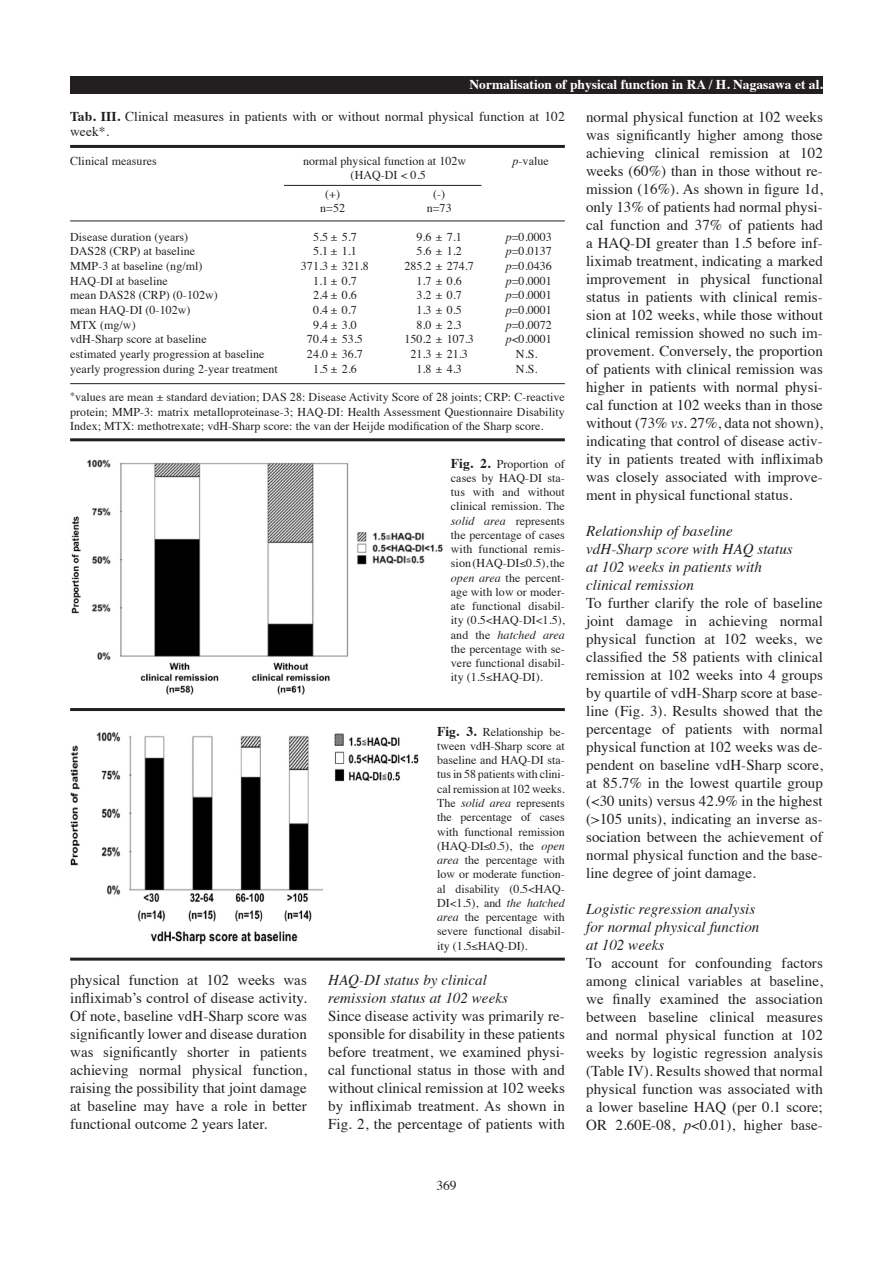
<style>
.page{position:relative;width:893px;height:1263px;background:#fff}
.page>*{position:absolute;margin:0;border:0;box-sizing:border-box;transform-origin:0 0}
.t1{font:15px/18px "Times";color:#231f20;text-align:justify}
.t2{font:italic 15px/18px "Times";letter-spacing:.005em;color:#231f20}
.t3{font:13.5px/15.8px "Times";letter-spacing:.005em;color:#231f20}
.t4{font:700 13.5px "Times";color:#fff}
.t5{font:12px/14.2px "Times";letter-spacing:.005em;color:#231f20;text-align:justify}
.s1{font-weight:700}
.s2{font-style:italic}
.s3{font-weight:700;font-size:13.5px}
</style>
<div class="page">
<div style="left:70px;top:77px;width:753px;height:17px;background:#231f20"></div>
<hr style="left:284px;top:185px;width:197px;height:1px;background:#231f20">
<hr style="left:70px;top:145px;width:495px;height:3px;background:#231f20">
<hr style="left:70px;top:221px;width:495px;height:1px;background:#231f20">
<hr style="left:70px;top:383px;width:495px;height:1px;background:#231f20">
<hr style="left:70px;top:438px;width:495px;height:3px;background:#231f20">
<img style="left:71px;top:459px;width:372px;height:236px">
<img style="left:70px;top:732px;width:349px;height:213px">
<hr style="left:70px;top:708px;width:495px;height:3px;background:#231f20">
<hr style="left:70px;top:958px;width:495px;height:3px;background:#231f20">
<p class="t4" style="left:469px;top:71px;width:355px">Normalisation of physical function in RA / H. Nagasawa et al.</p>
<p class="t3" style="left:70px;top:107px;width:496px"><span class="s1">Tab. III.</span> Clinical measures in patients with or without normal physical function at 102 week*.</p>
<p class="t5" style="left:70px;top:153px;width:88px">Clinical measures</p>
<p class="t5" style="left:303px;top:153px;width:165px">normal physical function at 102w</p>
<p class="t5" style="left:512px;top:153px;width:38px"><span class="s2">p</span>-value</p>
<p class="t5" style="left:351px;top:167px;width:77px">(HAQ-DI &lt; 0.5</p>
<p class="t5" style="left:325px;top:186px;width:16px">(+)</p>
<p class="t5" style="left:433px;top:186px;width:14px">(-)</p>
<p class="t5" style="left:320px;top:200px;width:26px">n=52</p>
<p class="t5" style="left:427px;top:200px;width:26px">n=73</p>
<p class="t5" style="left:70px;top:228px;width:120px">Disease duration (years)</p>
<p class="t5" style="left:313px;top:228px;width:45px">5.5 ± 5.7</p>
<p class="t5" style="left:416px;top:228px;width:47px">9.6 ± 7.1</p>
<p class="t5" style="left:506px;top:228px;width:48px"><span class="s2">p</span>=0.0003</p>
<p class="t5" style="left:70px;top:243px;width:126px">DAS28 (CRP) at baseline</p>
<p class="t5" style="left:313px;top:243px;width:45px">5.1 ± 1.1</p>
<p class="t5" style="left:416px;top:243px;width:47px">5.6 ± 1.2</p>
<p class="t5" style="left:506px;top:243px;width:48px"><span class="s2">p</span>=0.0137</p>
<p class="t5" style="left:70px;top:258px;width:134px">MMP-3 at baseline (ng/ml)</p>
<p class="t5" style="left:301px;top:258px;width:70px">371.3 ± 321.8</p>
<p class="t5" style="left:404px;top:258px;width:71px">285.2 ± 274.7</p>
<p class="t5" style="left:506px;top:258px;width:48px"><span class="s2">p</span>=0.0436</p>
<p class="t5" style="left:70px;top:273px;width:99px">HAQ-DI at baseline</p>
<p class="t5" style="left:313px;top:273px;width:45px">1.1 ± 0.7</p>
<p class="t5" style="left:416px;top:273px;width:47px">1.7 ± 0.6</p>
<p class="t5" style="left:506px;top:273px;width:48px"><span class="s2">p</span>=0.0001</p>
<p class="t5" style="left:70px;top:287px;width:149px">mean DAS28 (CRP) (0-102w)</p>
<p class="t5" style="left:313px;top:287px;width:45px">2.4 ± 0.6</p>
<p class="t5" style="left:416px;top:287px;width:47px">3.2 ± 0.7</p>
<p class="t5" style="left:506px;top:287px;width:48px"><span class="s2">p</span>=0.0001</p>
<p class="t5" style="left:70px;top:302px;width:122px">mean HAQ-DI (0-102w)</p>
<p class="t5" style="left:313px;top:302px;width:45px">0.4 ± 0.7</p>
<p class="t5" style="left:416px;top:302px;width:47px">1.3 ± 0.5</p>
<p class="t5" style="left:506px;top:302px;width:48px"><span class="s2">p</span>=0.0001</p>
<p class="t5" style="left:70px;top:317px;width:67px">MTX (mg/w)</p>
<p class="t5" style="left:313px;top:317px;width:45px">9.4 ± 3.0</p>
<p class="t5" style="left:416px;top:317px;width:47px">8.0 ± 2.3</p>
<p class="t5" style="left:506px;top:317px;width:48px"><span class="s2">p</span>=0.0072</p>
<p class="t5" style="left:70px;top:331px;width:138px">vdH-Sharp score at baseline</p>
<p class="t5" style="left:307px;top:331px;width:57px">70.4 ± 53.5</p>
<p class="t5" style="left:404px;top:331px;width:71px">150.2 ± 107.3</p>
<p class="t5" style="left:506px;top:331px;width:48px"><span class="s2">p</span>&lt;0.0001</p>
<p class="t5" style="left:70px;top:346px;width:196px">estimated yearly progression at baseline</p>
<p class="t5" style="left:307px;top:346px;width:57px">24.0 ± 36.7</p>
<p class="t5" style="left:410px;top:346px;width:59px">21.3 ± 21.3</p>
<p class="t5" style="left:516px;top:346px;width:23px">N.S.</p>
<p class="t5" style="left:70px;top:361px;width:209px">yearly progression during 2-year treatment</p>
<p class="t5" style="left:313px;top:361px;width:45px">1.5 ± 2.6</p>
<p class="t5" style="left:416px;top:361px;width:47px">1.8 ± 4.3</p>
<p class="t5" style="left:516px;top:361px;width:23px">N.S.</p>
<p class="t5" style="left:70px;top:389px;width:496px"><sup>*</sup>values are mean ± standard deviation; DAS 28: Disease Activity Score of 28 joints; CRP: C-reactive protein; MMP-3: matrix metalloproteinase-3; HAQ-DI: Health Assessment Questionnaire Disability Index; MTX: methotrexate; vdH-Sharp score: the van der Heijde modification of the Sharp score.</p>
<p class="t5" style="left:451px;top:455px;width:115px"><span class="s3">Fig. 2.</span> Proportion of cases by HAQ-DI sta&shy;tus with and without clinical remission. The <span class="s2">solid area</span> represents the percentage of cases with functional remis&shy;sion (HAQ-DI≤0.5), the <span class="s2">open area</span> the percent&shy;age with low or moder&shy;ate functional disabil&shy;ity (0.5&lt;HAQ-DI&lt;1.5), and the <span class="s2">hatched area </span>the percentage with se&shy;vere functional disabil&shy;ity (1.5≤HAQ-DI).</p>
<p class="t5" style="left:437px;top:723px;width:129px"><span class="s3">Fig. 3.</span> Relationship be&shy;tween vdH-Sharp score at baseline and HAQ-DI sta&shy;tus in 58 patients with clini&shy;cal remission at 102 weeks.<br>The <span class="s2">solid area</span> represents the percentage of cases with functional remission (HAQ-DI≤0.5), the <span class="s2">open area</span> the percentage with low or moderate function&shy;al disability (0.5&lt;HAQ-DI&lt;1.5), and <span class="s2">the hatched area</span> the percentage with severe functional disabil&shy;ity (1.5≤HAQ-DI).</p>
<p class="t1" style="left:70px;top:970px;width:238px">physical function at 102 weeks was infliximab’s control of disease activity.<br>Of note, baseline vdH-Sharp score was significantly lower and disease duration was significantly shorter in patients achieving normal physical function, raising the possibility that joint damage at baseline may have a role in better functional outcome 2 years later.</p>
<p class="t2" style="left:328px;top:970px;width:181px">HAQ-DI status by clinical remission status at 102 weeks</p>
<p class="t1" style="left:328px;top:1006px;width:238px">Since disease activity was primarily re&shy;sponsible for disability in these patients before treatment, we examined physi&shy;cal functional status in those with and without clinical remission at 102 weeks by infliximab treatment. As shown in Fig. 2, the percentage of patients with</p>
<p class="t1" style="left:586px;top:106px;width:238px">normal physical function at 102 weeks was significantly higher among those achieving clinical remission at 102 weeks (60%) than in those without re&shy;mission (16%). As shown in figure 1d, only 13% of patients had normal physi&shy;cal function and 37% of patients had a HAQ-DI greater than 1.5 before inf&shy;liximab treatment, indicating a marked improvement in physical functional status in patients with clinical remis&shy;sion at 102 weeks, while those without clinical remission showed no such im&shy;provement. Conversely, the proportion of patients with clinical remission was higher in patients with normal physi&shy;cal function at 102 weeks than in those without (73% <span class="s2">vs.</span> 27%, data not shown), indicating that control of disease activ&shy;ity in patients treated with infliximab was closely associated with improve&shy;ment in physical functional status.</p>
<p class="t2" style="left:586px;top:521px;width:208px">Relationship of baseline vdH-Sharp score with HAQ status at 102 weeks in patients with clinical remission</p>
<p class="t1" style="left:586px;top:592px;width:238px">To further clarify the role of baseline joint damage in achieving normal physical function at 102 weeks, we classified the 58 patients with clinical remission at 102 weeks into 4 groups by quartile of vdH-Sharp score at base&shy;line (Fig. 3). Results showed that the percentage of patients with normal physical function at 102 weeks was de&shy;pendent on baseline vdH-Sharp score, at 85.7% in the lowest quartile group (&lt;30 units) versus 42.9% in the highest (&gt;105 units), indicating an inverse as&shy;sociation between the achievement of normal physical function and the base&shy;line degree of joint damage.</p>
<p class="t2" style="left:586px;top:899px;width:175px">Logistic regression analysis for normal physical function at 102 weeks</p>
<p class="t1" style="left:586px;top:952px;width:238px">To account for confounding factors among clinical variables at baseline, we finally examined the association between baseline clinical measures and normal physical function at 102 weeks by logistic regression analysis (Table IV). Results showed that normal physical function was associated with a lower baseline HAQ (per 0.1 score; OR 2.60E-08, <span class="s2">p</span>&lt;0.01), higher base-</p>
<p class="t3" style="left:436px;top:1176px;width:22px">369</p>
</div>
